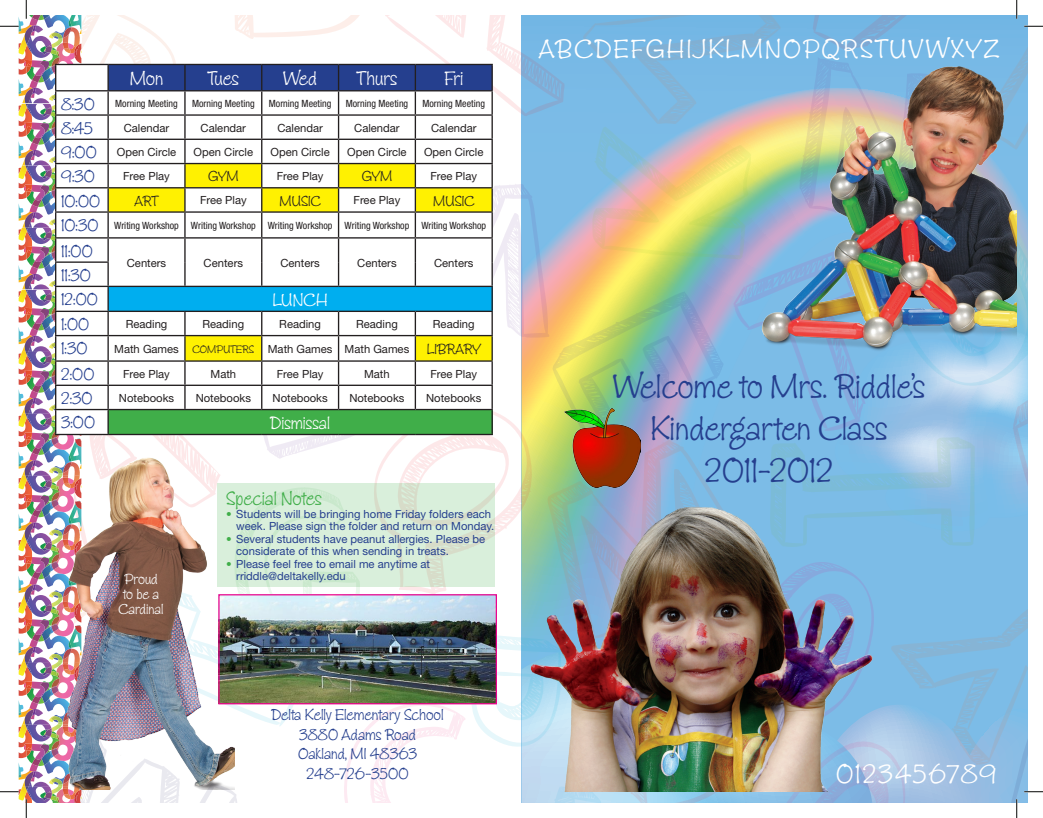
<style>
.page{position:relative;width:1043px;height:818px;background:#fff}
.page>*{position:absolute;margin:0;border:0;box-sizing:border-box;transform-origin:0 0}
.t1{font:35px "Zipty Do";color:#253f8e}
.t2{font:27.5px "Zipty Do";letter-spacing:.07em;color:#fff}
.t3{font:20.25px "Zipty Do";color:#fff}
.t4{font:20px "Zipty Do";color:#40ae49}
.t5{font:18.38px "Zipty Do";color:#fff}
.t6{font:17.5px "Zipty Do";color:#253f8e}
.t7{font:16.25px "Zipty Do";color:#253f8e}
.t8{font:15px "Zipty Do";color:#231f20}
.t9{font:15px "Zipty Do";color:#fff}
.t10{font:11.25px "Helvetica Neue";color:#231f20}
.t11{font:11.25px/12.5px "Helvetica Neue";color:#253f8e;text-align:right}
.t12{font:11.25px "Zipty Do";letter-spacing:.005em;color:#231f20}
.t13{font:condensed 10px "Helvetica Neue";color:#231f20}
.s1{color:#40ae49}
</style>
<div class="page">
<img style="left:0;top:0;width:1042px;height:818px">
<p class="t3" style="left:130px;top:67px;width:35px">Mon</p>
<p class="t3" style="left:208px;top:67px;width:33px">Tues</p>
<p class="t3" style="left:283px;top:67px;width:35px">Wed</p>
<p class="t3" style="left:356px;top:67px;width:42px">Thurs</p>
<p class="t3" style="left:444px;top:67px;width:21px">Fri</p>
<p class="t6" style="left:61px;top:93px;width:35px">8:30</p>
<p class="t13" style="left:115px;top:97px;width:64px">Morning Meeting</p>
<p class="t13" style="left:192px;top:97px;width:64px">Morning Meeting</p>
<p class="t13" style="left:269px;top:97px;width:64px">Morning Meeting</p>
<p class="t13" style="left:346px;top:97px;width:64px">Morning Meeting</p>
<p class="t13" style="left:422px;top:97px;width:64px">Morning Meeting</p>
<p class="t6" style="left:61px;top:118px;width:33px">8:45</p>
<p class="t10" style="left:124px;top:121px;width:47px">Calendar</p>
<p class="t10" style="left:201px;top:121px;width:47px">Calendar</p>
<p class="t10" style="left:277px;top:121px;width:47px">Calendar</p>
<p class="t10" style="left:354px;top:121px;width:47px">Calendar</p>
<p class="t10" style="left:431px;top:121px;width:47px">Calendar</p>
<p class="t6" style="left:61px;top:142px;width:37px">9:00</p>
<p class="t10" style="left:117px;top:145px;width:61px">Open Circle</p>
<p class="t10" style="left:194px;top:145px;width:61px">Open Circle</p>
<p class="t10" style="left:270px;top:145px;width:61px">Open Circle</p>
<p class="t10" style="left:347px;top:145px;width:61px">Open Circle</p>
<p class="t10" style="left:424px;top:145px;width:61px">Open Circle</p>
<p class="t6" style="left:61px;top:166px;width:35px">9:30</p>
<p class="t10" style="left:123px;top:169px;width:48px">Free Play</p>
<p class="t8" style="left:208px;top:167px;width:32px">GYM</p>
<p class="t10" style="left:277px;top:169px;width:48px">Free Play</p>
<p class="t8" style="left:362px;top:167px;width:32px">GYM</p>
<p class="t10" style="left:430px;top:169px;width:48px">Free Play</p>
<p class="t6" style="left:61px;top:190px;width:41px">10:00</p>
<p class="t8" style="left:135px;top:192px;width:25px">ART</p>
<p class="t10" style="left:200px;top:194px;width:48px">Free Play</p>
<p class="t8" style="left:279px;top:192px;width:43px">MUSIC</p>
<p class="t10" style="left:353px;top:194px;width:48px">Free Play</p>
<p class="t8" style="left:433px;top:192px;width:43px">MUSIC</p>
<p class="t6" style="left:61px;top:215px;width:39px">10:30</p>
<p class="t13" style="left:114px;top:219px;width:66px">Writing Workshop</p>
<p class="t13" style="left:191px;top:219px;width:66px">Writing Workshop</p>
<p class="t13" style="left:268px;top:219px;width:66px">Writing Workshop</p>
<p class="t13" style="left:344px;top:219px;width:66px">Writing Workshop</p>
<p class="t13" style="left:421px;top:219px;width:66px">Writing Workshop</p>
<p class="t6" style="left:61px;top:240px;width:33px">11:00</p>
<p class="t10" style="left:127px;top:256px;width:41px">Centers</p>
<p class="t10" style="left:204px;top:256px;width:41px">Centers</p>
<p class="t10" style="left:280px;top:256px;width:41px">Centers</p>
<p class="t10" style="left:357px;top:256px;width:41px">Centers</p>
<p class="t10" style="left:434px;top:256px;width:41px">Centers</p>
<p class="t6" style="left:61px;top:265px;width:31px">11:30</p>
<p class="t6" style="left:61px;top:289px;width:38px">12:00</p>
<p class="t5" style="left:272px;top:289px;width:57px">LUNCH</p>
<p class="t6" style="left:61px;top:314px;width:30px">1:00</p>
<p class="t10" style="left:126px;top:317px;width:43px">Reading</p>
<p class="t10" style="left:202px;top:317px;width:43px">Reading</p>
<p class="t10" style="left:279px;top:317px;width:43px">Reading</p>
<p class="t10" style="left:356px;top:317px;width:43px">Reading</p>
<p class="t10" style="left:433px;top:317px;width:43px">Reading</p>
<p class="t6" style="left:61px;top:338px;width:28px">1:30</p>
<p class="t10" style="left:114px;top:342px;width:66px">Math Games</p>
<p class="t12" style="left:192px;top:342px;width:63px">COMPUTERS</p>
<p class="t10" style="left:268px;top:342px;width:66px">Math Games</p>
<p class="t10" style="left:344px;top:342px;width:66px">Math Games</p>
<p class="t8" style="left:427px;top:340px;width:55px">LIBRARY</p>
<p class="t6" style="left:61px;top:363px;width:35px">2:00</p>
<p class="t10" style="left:123px;top:367px;width:48px">Free Play</p>
<p class="t10" style="left:210px;top:367px;width:27px">Math</p>
<p class="t10" style="left:277px;top:367px;width:48px">Free Play</p>
<p class="t10" style="left:364px;top:367px;width:27px">Math</p>
<p class="t10" style="left:430px;top:367px;width:48px">Free Play</p>
<p class="t6" style="left:61px;top:388px;width:33px">2:30</p>
<p class="t10" style="left:119px;top:391px;width:57px">Notebooks</p>
<p class="t10" style="left:196px;top:391px;width:57px">Notebooks</p>
<p class="t10" style="left:272px;top:391px;width:57px">Notebooks</p>
<p class="t10" style="left:349px;top:391px;width:57px">Notebooks</p>
<p class="t10" style="left:426px;top:391px;width:57px">Notebooks</p>
<p class="t6" style="left:61px;top:412px;width:35px">3:00</p>
<p class="t5" style="left:270px;top:412px;width:61px">Dismissal</p>
<p class="t4" style="left:226px;top:486px;width:97px">Special Notes</p>
<p class="t11" style="left:226px;top:507px;width:269px"><span class="s1">•</span> Students will be bringing home Friday folders each week. Please sign the folder and return on Monday.</p>
<p class="t11" style="left:236px;top:532px;width:250px;text-align:left;text-indent:-10px"><span class="s1">•</span> Several students have peanut allergies. Please be considerate of this when sending in treats.</p>
<p class="t11" style="left:226px;top:557px;width:205px"><span class="s1">•</span> Please feel free to email me anytime at</p>
<p class="t9" style="left:124px;top:570px;width:35px">Proud</p>
<p class="t11" style="left:236px;top:569px;width:111px">rriddle@deltakelly.edu</p>
<p class="t9" style="left:123px;top:585px;width:37px">to be a</p>
<p class="t9" style="left:119px;top:600px;width:47px">Cardinal</p>
<p class="t7" style="left:271px;top:705px;width:174px">Delta Kelly Elementary School</p>
<p class="t7" style="left:299px;top:724px;width:118px">3880 Adams Road</p>
<p class="t7" style="left:298px;top:744px;width:121px">Oakland, MI 48363</p>
<p class="t7" style="left:307px;top:763px;width:103px">248-726-3500</p>
<p class="t2" style="left:539px;top:33px;width:462px">ABCDEFGHIJKLMNOPQRSTUVWXYZ</p>
<p class="t1" style="left:613px;top:365px;width:314px">Welcome to Mrs. Riddle’s</p>
<p class="t1" style="left:650px;top:407px;width:239px">Kindergarten Class</p>
<p class="t1" style="left:705px;top:449px;width:130px">2011-2012</p>
<p class="t2" style="left:836px;top:757px;width:162px">0123456789</p>
</div>
